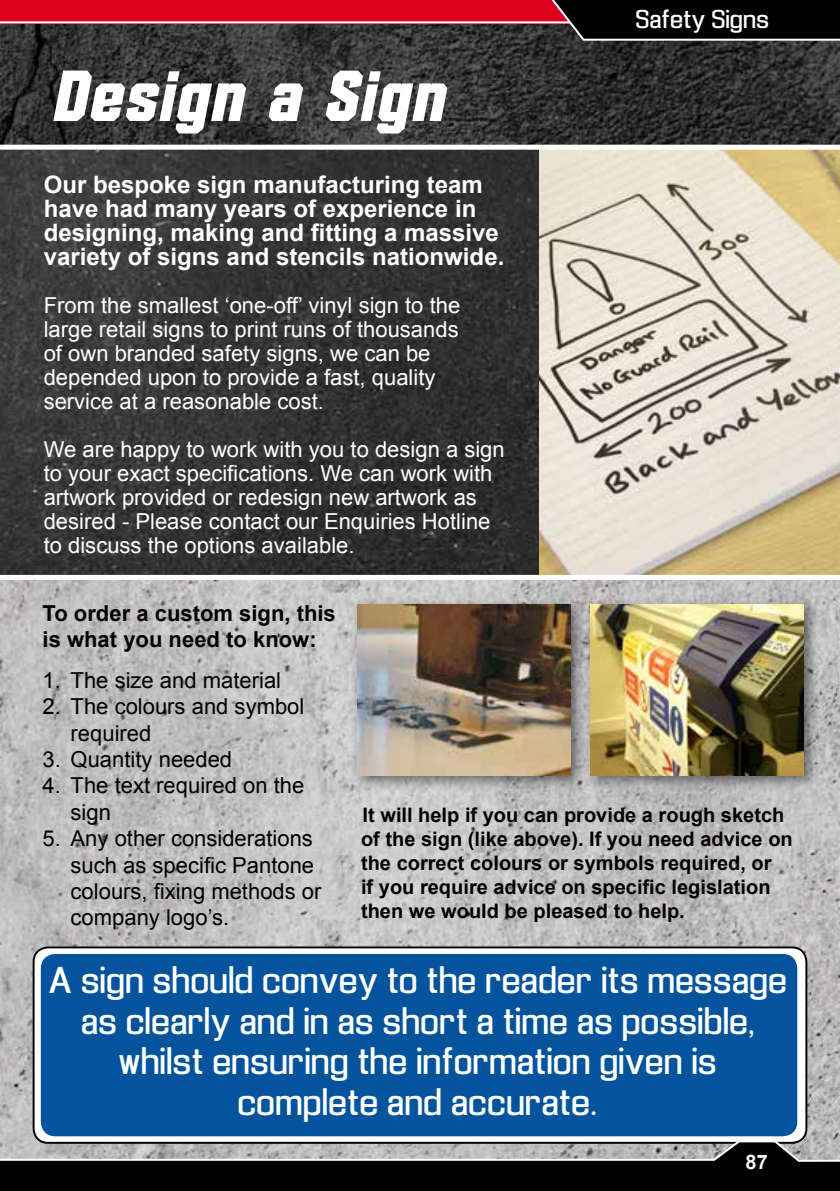
<style>
.page{position:relative;width:840px;height:1191px;background:#fff}
.page>*{position:absolute;margin:0;border:0;box-sizing:border-box;transform-origin:0 0}
.t1{font:italic 70px "Diamond Heavy SF Bold";color:#fff}
.t2{font:34.8px/40.6px "Enigmatic";color:#fff;text-align:center}
.t3{font:700 24px/24px "Arial";color:#fff}
.t4{font:24px "Enigmatic";color:#fff}
.t5{font:22px/24px "Arial";color:#fff}
.t6{font:22px/26.4px "Arial";color:#000}
.t7{font:700 22px/26.4px "Arial";color:#000}
.t8{font:700 20px/24px "Arial";color:#000}
.t9{font:700 20px "Arial";color:#fff}
</style>
<div class="page">
<img style="left:0;top:23px;width:839px;height:552px">
<img style="left:0;top:580px;width:839px;height:559px">
<div style="left:0;top:0;width:727px;height:23px;background:#db001b"></div>
<svg style="left:550px;top:0;width:289px;height:42px;background:#141010"></svg>
<hr style="left:0;top:21px;width:569px;height:2px;background:#fff">
<img style="left:539px;top:150px;width:300px;height:425px">
<div style="left:0;top:145px;width:839px;height:5px;background:#fff"></div>
<div style="left:582px;top:597px;width:237px;height:195px;background:#000;opacity:.51"></div>
<img style="left:590px;top:605px;width:213px;height:170px">
<div style="left:349px;top:597px;width:238px;height:195px;background:#000;opacity:.51"></div>
<img style="left:357px;top:605px;width:213px;height:170px">
<div style="left:34px;top:947px;width:771px;height:195px;background:#fff;border-radius:14px"></div>
<div style="left:33px;top:946px;width:773px;height:197px;border:2px solid #000;border-radius:14px"></div>
<div style="left:41px;top:954px;width:755px;height:182px;background:#04549d;border-radius:14px"></div>
<svg style="left:1px;top:1139px;width:838px;height:52px;background:#484848"></svg>
<svg style="left:0;top:942px;width:1px;height:249px"></svg>
<svg style="left:0;top:879px;width:1px;height:249px"></svg>
<h1 class="t1" style="left:51px;top:57px;width:408px">Design a Sign</h1>
<p class="t3" style="left:44px;top:174px;width:462px">Our bespoke sign manufacturing team have had many years of experience in designing, making and fitting a massive variety of signs and stencils nationwide.</p>
<p class="t5" style="left:44px;top:294px;width:418px">From the smallest ‘one-off’ vinyl sign to the large retail signs to print runs of thousands of own branded safety signs, we can be depended upon to provide a fast, quality service at a reasonable cost.</p>
<p class="t5" style="left:44px;top:438px;width:462px">We are happy to work with you to design a sign to your exact specifications. We can work with artwork provided or redesign new artwork as desired - Please contact our Enquiries Hotline to discuss the options available.</p>
<p class="t4" style="left:635px;top:5px;width:135px">Safety Signs</p>
<p class="t7" style="left:43px;top:600px;width:294px">To order a custom sign, this is what you need to know:</p>
<p class="t6" style="left:43px;top:667px;width:240px">1. The size and material</p>
<p class="t6" style="left:71px;top:693px;width:235px;text-indent:-28px">2. The colours and symbol required</p>
<p class="t6" style="left:43px;top:746px;width:191px">3. Quantity needed</p>
<p class="t6" style="left:71px;top:772px;width:235px;text-indent:-28px">4. The text required on the sign</p>
<p class="t6" style="left:71px;top:825px;width:252px;text-indent:-28px">5. Any other considerations such as specific Pantone colours, fixing methods or company logo’s.</p>
<p class="t8" style="left:361px;top:803px;width:433px">It will help if you can provide a rough sketch of the sign (like above). If you need advice on the correct colours or symbols required, or<br>if you require advice on specific legislation then we would be pleased to help.</p>
<h2 class="t2" style="left:48px;top:960px;width:739px">A sign should convey to the reader its message as clearly and in as short a time as possible, whilst ensuring the information given is complete and accurate.</h2>
<p class="t9" style="left:745px;top:1148px;width:24px">87</p>
</div>
